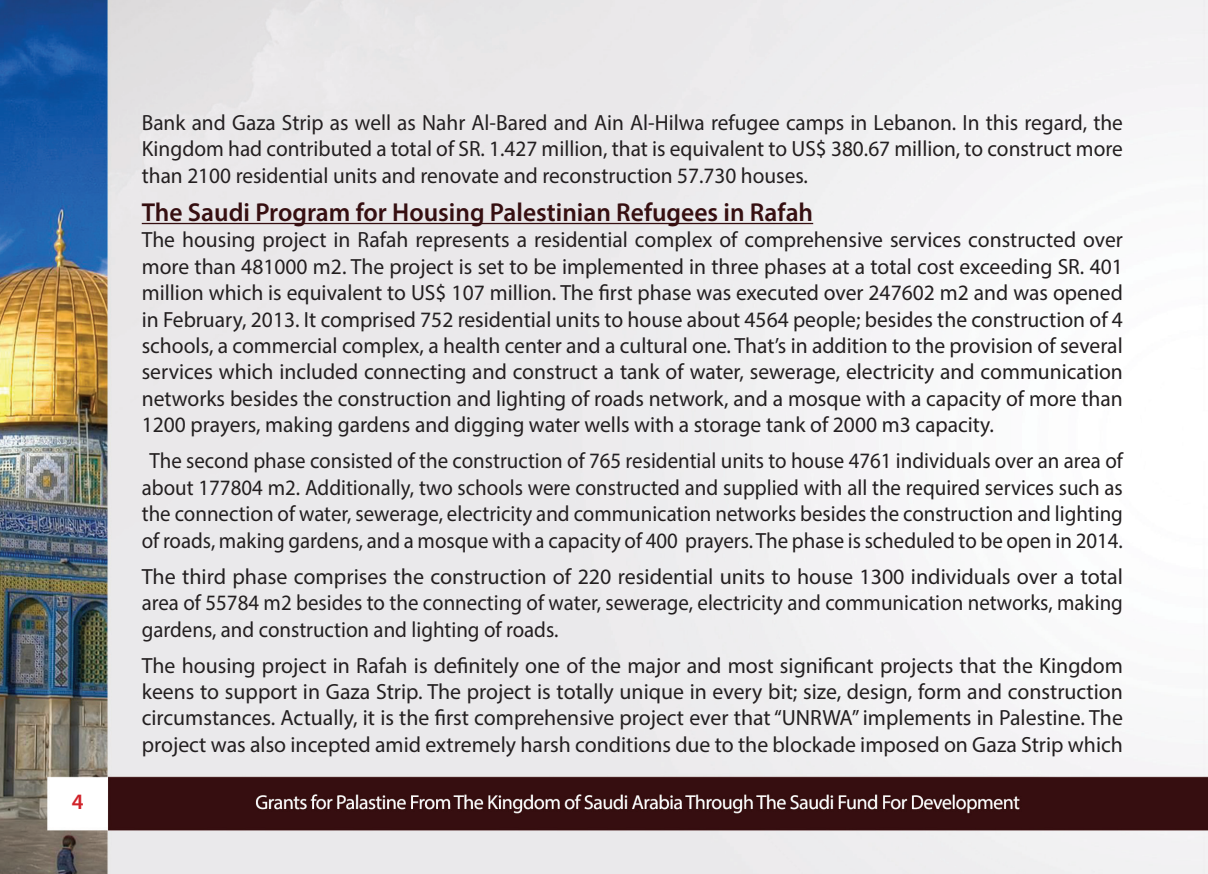
<style>
.page{position:relative;width:1208px;height:874px;background:#fff}
.page>*{position:absolute;margin:0;border:0;box-sizing:border-box;transform-origin:0 0}
.t1{font:600 26px "Myriad Pro";color:#360f11}
.t2{font:22px/26.4px "Myriad Pro";color:#231f20;text-align:justify}
.t3{font:22px/26.4px "Myriad Pro";color:#231f20;text-align:center;scale:.95 1}
.t4{font:600 22px "Myriad Pro";color:#d1232a}
</style>
<div class="page">
<img style="left:0;top:0;width:1208px;height:873px">
<hr style="left:142px;top:223px;width:671px;height:1px;background:#360f11">
<p class="t4" style="left:72px;top:787px;width:13px">4</p>
<p class="t2" style="left:142px;top:109px;width:982px">Bank and Gaza Strip as well as Nahr Al-Bared and Ain Al-Hilwa refugee camps in Lebanon. In this regard, the Kingdom had contributed a total of SR. 1.427 million, that is equivalent to US$ 380.67 million, to construct more than 2100 residential units and renovate and reconstruction 57.730 houses.</p>
<p class="t1" style="left:142px;top:195px;width:673px">The Saudi Program for Housing Palestinian Refugees in Rafah</p>
<p class="t2" style="left:142px;top:226px;width:982px">The housing project in Rafah represents a residential complex of comprehensive services constructed over more than 481000 m2. The project is set to be implemented in three phases at a total cost exceeding SR. 401 million which is equivalent to US$ 107 million. The first phase was executed over 247602 m2 and was opened in February, 2013. It comprised 752 residential units to house about 4564 people; besides the construction of 4 schools, a commercial complex, a health center and a cultural one. That’s in addition to the provision of several services which included connecting and construct a tank of water, sewerage, electricity and communication networks besides the construction and lighting of roads network, and a mosque with a capacity of more than 1200 prayers, making gardens and digging water wells with a storage tank of 2000 m3 capacity.</p>
<p class="t3" style="left:142px;top:447px;width:1034px">The second phase consisted of the construction of 765 residential units to house 4761 individuals over an area of about 177804 m2. Additionally, two schools were constructed and supplied with all the required services such as the connection of water, sewerage, electricity and communication networks besides the construction and lighting of roads, making gardens, and a mosque with a capacity of 400 prayers. The phase is scheduled to be open in 2014.</p>
<p class="t2" style="left:142px;top:562px;width:982px">The third phase comprises the construction of 220 residential units to house 1300 individuals over a total area of 55784 m2 besides to the connecting of water, sewerage, electricity and communication networks, making gardens, and construction and lighting of roads.</p>
<p class="t2" style="left:142px;top:651px;width:982px">The housing project in Rafah is definitely one of the major and most significant projects that the Kingdom keens to support in Gaza Strip. The project is totally unique in every bit; size, design, form and construction circumstances. Actually, it is the first comprehensive project ever that “UNRWA” implements in Palestine. The project was also incepted amid extremely harsh conditions due to the blockade imposed on Gaza Strip which</p>
</div>
